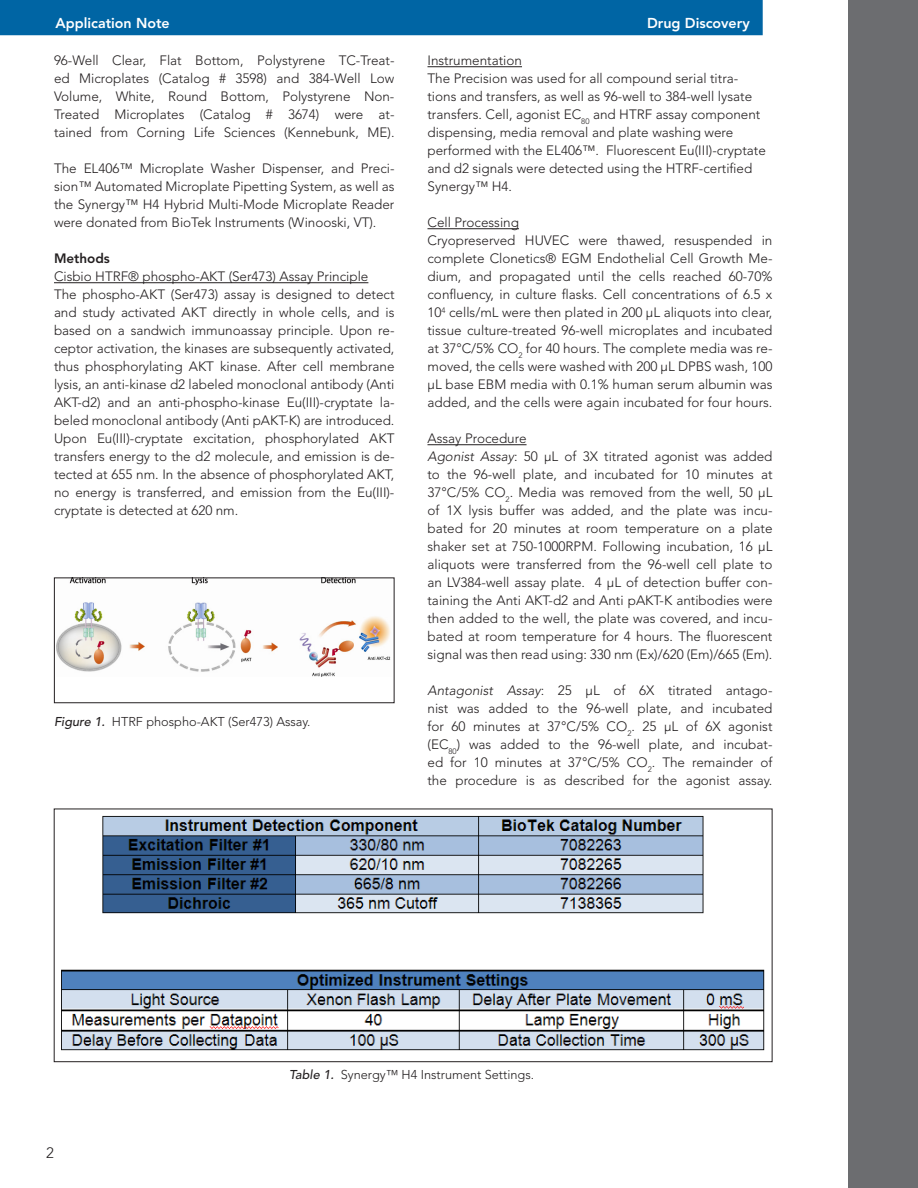
<style>
.page{position:relative;width:918px;height:1188px;background:#fff}
.page>*{position:absolute;margin:0;border:0;box-sizing:border-box;transform-origin:0 0}
.t1{font:300 15px "Avenir LT Std";color:#231f20}
.t2{font:800 14.25px "Avenir LT Std";color:#fff}
.t3{font:300 13.5px/18px "Avenir LT Std";color:#231f20;text-align:justify}
.t4{font:800 13.5px "Avenir LT Std";color:#231f20}
.t5{font:300 12.75px "Avenir LT Std";color:#231f20}
.s1{font-style:italic}
.s2{font-weight:500;font-style:italic}
</style>
<div class="page">
<div style="left:848px;top:0;width:70px;height:1188px;background:#6c6d70"></div>
<div style="left:0;top:0;width:763px;height:35px;background:#0065a4"></div>
<hr style="left:54px;top:282px;width:314px;height:1px;background:#231f20">
<hr style="left:428px;top:66px;width:94px;height:1px;background:#231f20">
<hr style="left:428px;top:228px;width:91px;height:1px;background:#231f20">
<hr style="left:428px;top:444px;width:99px;height:1px;background:#231f20">
<img style="left:61px;top:815px;width:704px;height:236px">
<div style="left:54px;top:809px;width:718px;height:253px;border:1px solid #231f20"></div>
<img style="left:57px;top:580px;width:334px;height:96px">
<div style="left:54px;top:578px;width:340px;height:125px;border:1px solid #231f20"></div>
<p class="t2" style="left:56px;top:15px;width:116px">Application Note</p>
<p class="t2" style="left:647px;top:15px;width:104px">Drug Discovery</p>
<p class="t3" style="left:54px;top:52px;width:342px">96-Well Clear, Flat Bottom, Polystyrene TC-Treat&shy;ed Microplates (Catalog # 3598) and 384-Well Low Volume, White, Round Bottom, Polystyrene Non-Treated Microplates (Catalog # 3674) were at&shy;tained from Corning Life Sciences (Kennebunk, ME).</p>
<p class="t3" style="left:54px;top:160px;width:342px">The EL406™ Microplate Washer Dispenser, and Preci&shy;sion™ Automated Microplate Pipetting System, as well as the Synergy™ H4 Hybrid Multi-Mode Microplate Reader were donated from BioTek Instruments (Winooski, VT).</p>
<p class="t4" style="left:54px;top:251px;width:57px">Methods</p>
<p class="t3" style="left:54px;top:268px;width:316px">Cisbio HTRF® phospho-AKT (Ser473) Assay Principle</p>
<p class="t3" style="left:54px;top:286px;width:342px">The phospho-AKT (Ser473) assay is designed to detect and study activated AKT directly in whole cells, and is based on a sandwich immunoassay principle. Upon re&shy;ceptor activation, the kinases are subsequently activated, thus phosphorylating AKT kinase. After cell membrane lysis, an anti-kinase d2 labeled monoclonal antibody (Anti AKT-d2) and an anti-phospho-kinase Eu(III)-cryptate la&shy;beled monoclonal antibody (Anti pAKT-K) are introduced.<br>Upon Eu(III)-cryptate excitation, phosphorylated AKT transfers energy to the d2 molecule, and emission is de&shy;tected at 655 nm. In the absence of phosphorylated AKT, no energy is transferred, and emission from the Eu(III)- cryptate is detected at 620 nm.</p>
<p class="t3" style="left:428px;top:52px;width:96px">Instrumentation</p>
<p class="t3" style="left:428px;top:70px;width:340px;text-align:left">The Precision was used for all compound serial titra&shy;tions and transfers, as well as 96-well to 384-well lysate transfers. Cell, agonist EC<sub>80</sub> and HTRF assay component dispensing, media removal and plate washing were performed with the EL406™. Fluorescent Eu(III)-cryptate and d2 signals were detected using the HTRF-certified Synergy™ H4.</p>
<p class="t3" style="left:428px;top:214px;width:93px">Cell Processing</p>
<p class="t3" style="left:428px;top:232px;width:347px">Cryopreserved HUVEC were thawed, resuspended in complete Clonetics® EGM Endothelial Cell Growth Me&shy;dium, and propagated until the cells reached 60-70% confluency, in culture flasks. Cell concentrations of 6.5 x 10<sup>4</sup> cells/mL were then plated in 200 μL aliquots into clear, tissue culture-treated 96-well microplates and incubated at 37°C/5% CO<sub>2</sub> for 40 hours. The complete media was re&shy;moved, the cells were washed with 200 μL DPBS wash, 100 μL base EBM media with 0.1% human serum albumin was added, and the cells were again incubated for four hours.</p>
<p class="t3" style="left:428px;top:430px;width:101px">Assay Procedure</p>
<p class="t3" style="left:428px;top:448px;width:347px"><span class="s1">Agonist Assay</span>: 50 μL of 3X titrated agonist was added to the 96-well plate, and incubated for 10 minutes at 37°C/5% CO<sub>2</sub>. Media was removed from the well, 50 μL of 1X lysis buffer was added, and the plate was incu&shy;bated for 20 minutes at room temperature on a plate shaker set at 750-1000RPM. Following incubation, 16 μL aliquots were transferred from the 96-well cell plate to an LV384-well assay plate. 4 μL of detection buffer con&shy;taining the Anti AKT-d2 and Anti pAKT-K antibodies were then added to the well, the plate was covered, and incu&shy;bated at room temperature for 4 hours. The fluorescent signal was then read using: 330 nm (Ex)/620 (Em)/665 (Em).</p>
<p class="t3" style="left:428px;top:682px;width:347px"><span class="s1">Antagonist Assay</span>: 25 μL of 6X titrated antago&shy;nist was added to the 96-well plate, and incubated for 60 minutes at 37°C/5% CO<sub>2</sub>. 25 μL of 6X agonist (EC<sub>80</sub>) was added to the 96-well plate, and incubat&shy;ed for 10 minutes at 37°C/5% CO<sub>2</sub>. The remainder of the procedure is as described for the agonist assay.</p>
<p class="t5" style="left:54px;top:714px;width:258px"><span class="s2">Figure 1.</span> HTRF phospho-AKT (Ser473) Assay.</p>
<p class="t1" style="left:46px;top:1144px;width:9px">2</p>
<p class="t5" style="left:289px;top:1067px;width:246px"><span class="s2">Table 1.</span> Synergy™ H4 Instrument Settings.</p>
</div>
